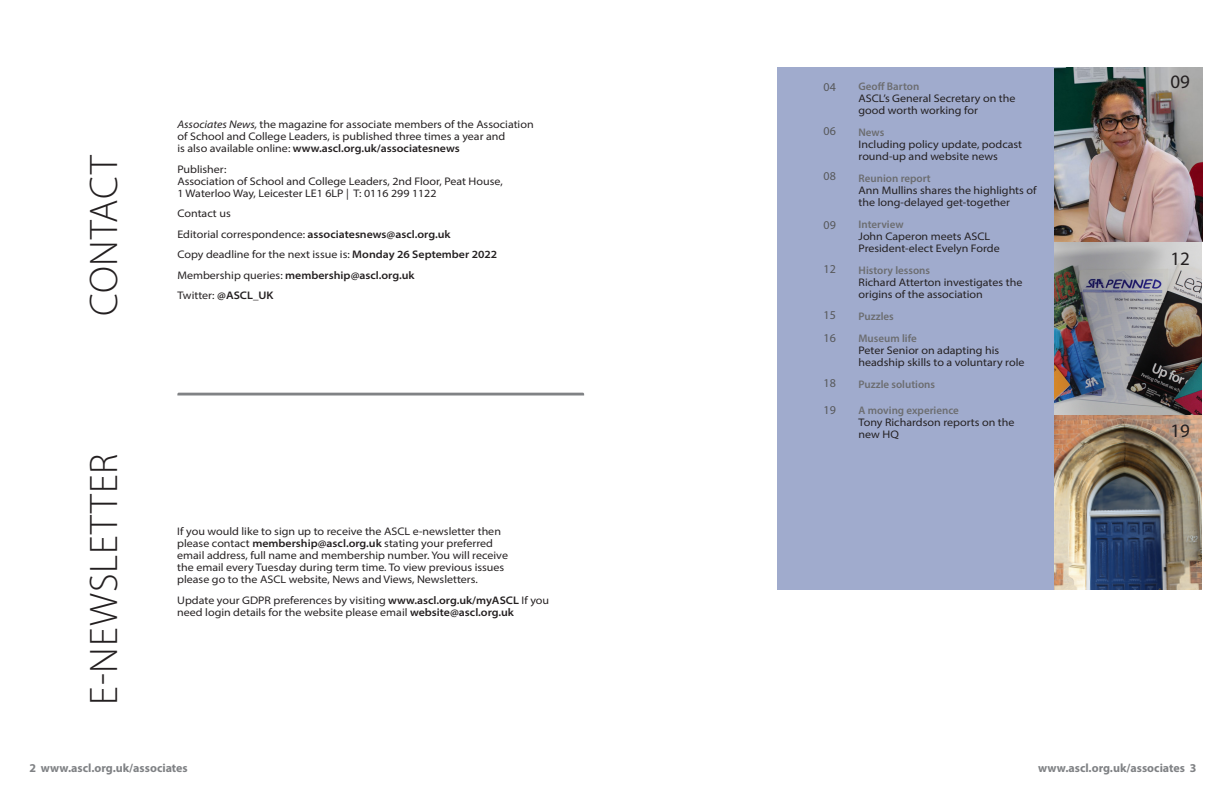
<style>
.page{position:relative;width:1225px;height:791px;background:#fff}
.page>*{position:absolute;margin:0;border:0;box-sizing:border-box;transform-origin:0 0}
.new_vertical_heading{font:300 40px "Myriad Pro";letter-spacing:.02em;color:#231f20}
.contents{font:19px "Myriad Pro";color:#231f20}
.t1{font:700 12px "Myriad Pro";color:#808285}
.contents-2{font:12px "Myriad Pro";color:#57585a}
.text_cover{font:semi-expanded 11px/12px "Myriad Pro";color:#231f20}
.contents-3{font:semi-expanded 11px/12px "Myriad Pro";color:#231f20}
.text_cover-2{font:600 semi-expanded 11px "Myriad Pro";color:#231f20}
.contents-4{font:600 11px "Myriad Pro";color:#6c6d70}
.s1{font-style:italic}
.s2{font-weight:600}
.s3{font-weight:400}
.s4{font-weight:600;font-stretch:normal;color:#6c6d70}
</style>
<div class="page">
<img style="left:1053px;top:68px;width:149px;height:521px">
<div style="left:847px;top:68px;width:206px;height:522px;background:#a0abcd"></div>
<div style="left:777px;top:68px;width:70px;height:522px;background:#a0abcd"></div>
<svg style="left:177px;top:393px;width:407px;height:2px"></svg>
<p class="new_vertical_heading" style="left:80px;top:316px;width:163px;rotate:-90deg">CONTACT</p>
<p class="new_vertical_heading" style="left:80px;top:705px;width:252px;rotate:-90deg">E-NEWSLETTER</p>
<p class="text_cover" style="left:177px;top:118px;width:358px"><span class="s1">Associates News,</span> the magazine for associate members of the Association of School and College Leaders, is published three times a year and<br>is also available online: <span class="s2">www.ascl.org.uk/associatesnews</span></p>
<p class="text_cover" style="left:177px;top:163px;width:327px">Publisher:<br>Association of School and College Leaders, 2nd Floor, Peat House,<br>1 Waterloo Way, Leicester LE1 6LP | T: 0116 299 1122</p>
<p class="text_cover" style="left:177px;top:207px;width:55px">Contact us</p>
<p class="text_cover-2" style="left:177px;top:227px;width:275px"><span class="s3">Editorial correspondence:</span> associatesnews@ascl.org.uk</p>
<p class="text_cover" style="left:177px;top:249px;width:321px">Copy deadline for the next issue is: <span class="s2">Monday 26 September 2022</span></p>
<p class="text_cover-2" style="left:177px;top:268px;width:239px"><span class="s3">Membership queries:</span> membership@ascl.org.uk</p>
<p class="text_cover" style="left:177px;top:290px;width:98px">Twitter: <span class="s2">@ASCL_UK</span></p>
<p class="text_cover" style="left:177px;top:525px;width:332px">If you would like to sign up to receive the ASCL e-newsletter then please contact <span class="s2">membership@ascl.org.uk</span> stating your preferred email address, full name and membership number. You will receive the email every Tuesday during term time. To view previous issues please go to the ASCL website, News and Views, Newsletters.</p>
<p class="text_cover" style="left:177px;top:593px;width:373px">Update your GDPR preferences by visiting <span class="s2">www.ascl.org.uk/myASCL</span> If you need login details for the website please email <span class="s2">website@ascl.org.uk</span></p>
<p class="contents-2" style="left:823px;top:80px;width:14px">04</p>
<p class="contents-2" style="left:823px;top:124px;width:14px">06</p>
<p class="contents-2" style="left:823px;top:169px;width:14px">08</p>
<p class="contents-2" style="left:823px;top:217px;width:14px">09</p>
<p class="contents-2" style="left:823px;top:262px;width:14px">12</p>
<p class="contents-2" style="left:823px;top:308px;width:14px">15</p>
<p class="contents-2" style="left:823px;top:331px;width:14px">16</p>
<p class="contents-2" style="left:823px;top:375px;width:14px">18</p>
<p class="contents-2" style="left:823px;top:402px;width:14px">19</p>
<p class="contents-3" style="left:858px;top:80px;width:158px"><span class="s4">Geoff Barton<br></span>ASCL’s General Secretary on the good worth working for</p>
<p class="contents-3" style="left:858px;top:126px;width:165px"><span class="s4">News<br></span>Including policy update, podcast round-up and website news</p>
<p class="contents-3" style="left:858px;top:172px;width:180px"><span class="s4">Reunion report<br></span>Ann Mullins shares the highlights of the long-delayed get-together</p>
<p class="contents-3" style="left:858px;top:218px;width:143px"><span class="s4">Interview<br></span>John Caperon meets ASCL<br>President-elect Evelyn Forde</p>
<p class="contents-3" style="left:858px;top:264px;width:165px"><span class="s4">History lessons<br></span>Richard Atterton investigates the origins of the association</p>
<p class="contents-4" style="left:858px;top:309px;width:37px">Puzzles</p>
<p class="contents-3" style="left:858px;top:332px;width:167px"><span class="s4">Museum life<br></span>Peter Senior on adapting his headship skills to a voluntary role</p>
<p class="contents-4" style="left:858px;top:377px;width:78px">Puzzle solutions</p>
<p class="contents-3" style="left:858px;top:404px;width:157px"><span class="s4">A moving experience<br></span>Tony Richardson reports on the new HQ</p>
<p class="contents" style="left:1170px;top:70px;width:21px">09</p>
<p class="contents" style="left:1170px;top:247px;width:21px">12</p>
<p class="contents" style="left:1170px;top:418px;width:21px">19</p>
<p class="t1" style="left:29px;top:760px;width:160px">2 www.ascl.org.uk/associates</p>
<p class="t1" style="left:1038px;top:760px;width:160px">www.ascl.org.uk/associates 3</p>
</div>
